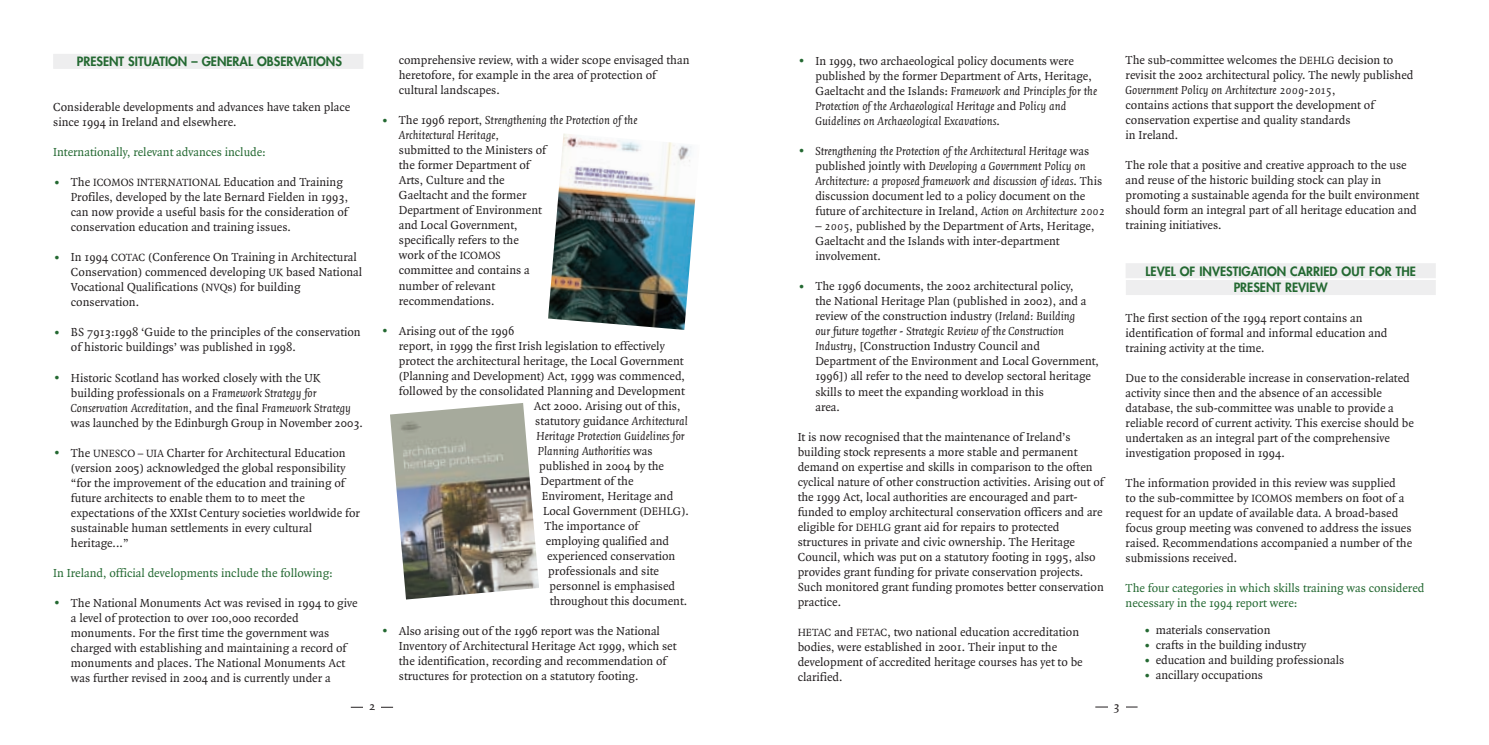
<style>
.page{position:relative;width:1489px;height:745px;background:#fff}
.page>*{position:absolute;margin:0;border:0;box-sizing:border-box;transform-origin:0 0}
.t1{font:12.5px/15px "Quadraat";color:#231f20}
.t2{font:italic 12.5px/15px "Quadraat";color:#231f20}
.t3{font:12.5px/15px "Quadraat";color:#246932}
.t4{font:800 12.5px/16.2px "Futura";color:#246932;text-align:center}
.s1{font-size:17.5px;color:#246932}
.s2{font-size:11.25px}
.s3{font-style:italic}
.s4{font-style:normal;font-size:17.5px;color:#246932}
.s5{font-style:normal}
.s6{font-size:11.88px}
</style>
<div class="page">
<hr style="left:1095px;top:706px;width:42px;height:1px;background:#231f20">
<div style="left:1107px;top:698px;width:18px;height:20px;background:#fff"></div>
<hr style="left:351px;top:706px;width:42px;height:1px;background:#231f20">
<div style="left:363px;top:698px;width:18px;height:20px;background:#fff"></div>
<div style="left:1125px;top:280px;width:310px;height:15px;background:#eeeeef"></div>
<div style="left:1125px;top:263px;width:310px;height:15px;background:#eeeeef"></div>
<div style="left:53px;top:54px;width:310px;height:15px;background:#eeeeef"></div>
<img style="left:548px;top:133px;width:148px;height:197px">
<img style="left:390px;top:403px;width:148px;height:196px">
<p class="t4" style="left:77px;top:53px;width:267px">PRESENT SITUATION – GENERAL OBSERVATIONS</p>
<p class="t1" style="left:53px;top:100px;width:298px">Considerable developments and advances have taken place since 1994 in Ireland and elsewhere.</p>
<p class="t3" style="left:53px;top:145px;width:214px">Internationally, relevant advances include:</p>
<p class="t1" style="left:71px;top:175px;width:279px;text-indent:-18px"><span class="s1">•</span> The <span class="s2">ICOMOS INTERNATIONAL</span> Education and Training Profiles, developed by the late Bernard Fielden in 1993, can now provide a useful basis for the consideration of conservation education and training issues.</p>
<p class="t1" style="left:71px;top:250px;width:293px;text-indent:-18px"><span class="s1">•</span> In 1994 <span class="s2">COTAC</span> (Conference On Training in Architectural Conservation) commenced developing <span class="s2">UK</span> based National Vocational Qualifications (<span class="s2">NVQ</span>s) for building conservation.</p>
<p class="t1" style="left:71px;top:325px;width:291px;text-indent:-18px"><span class="s1">•</span> BS 7913:1998 ‘Guide to the principles of the conservation of historic buildings’ was published in 1998.</p>
<p class="t1" style="left:71px;top:370px;width:294px;text-indent:-18px"><span class="s1">•</span> Historic Scotland has worked closely with the UK building professionals on a <span class="s3">Framework Strategy for Conservation Accreditation</span>, and the final <span class="s3">Framework Strategy </span>was launched by the Edinburgh Group in November 2003.</p>
<p class="t1" style="left:71px;top:445px;width:290px;text-indent:-18px"><span class="s1">•</span> The <span class="s2">UNESCO – UIA</span> Charter for Architectural Education (version 2005) acknowledged the global responsibility “for the improvement of the education and training of future architects to enable them to to meet the expectations of the XXIst Century societies worldwide for sustainable human settlements in every cultural heritage...”</p>
<p class="t3" style="left:53px;top:565px;width:281px">In Ireland, official developments include the following:</p>
<p class="t1" style="left:71px;top:595px;width:288px;text-indent:-18px"><span class="s1">•</span> The National Monuments Act was revised in 1994 to give a level of protection to over 100,000 recorded monuments. For the first time the government was charged with establishing and maintaining a record of monuments and places. The National Monuments Act was further revised in 2004 and is currently under a</p>
<p class="t1" style="left:399px;top:53px;width:292px">comprehensive review, with a wider scope envisaged than heretofore, for example in the area of protection of cultural landscapes.</p>
<p class="t2" style="left:399px;top:113px;width:240px;text-indent:-18px"><span class="s4">•</span> <span class="s5">The 1996 report,</span> Strengthening the Protection of the<br>Architectural Heritage,</p>
<p class="t1" style="left:399px;top:143px;width:149px">submitted to the Ministers of the former Department of<br>Arts, Culture and the<br>Gaeltacht and the former<br>Department of Environment and Local Government, specifically refers to the work of the <span class="s2">ICOMOS </span>committee and contains a number of relevant recommendations.</p>
<p class="t1" style="left:381px;top:323px;width:135px"><span class="s1">•</span> Arising out of the 1996</p>
<p class="t1" style="left:399px;top:338px;width:267px">report, in 1999 the first Irish legislation to effectively</p>
<p class="t1" style="left:399px;top:353px;width:286px">protect the architectural heritage, the Local Government</p>
<p class="t1" style="left:399px;top:368px;width:288px">(Planning and Development) Act, 1999 was commenced,</p>
<p class="t1" style="left:399px;top:383px;width:287px">followed by the consolidated Planning and Development</p>
<p class="t1" style="left:534px;top:398px;width:148px">Act 2000. Arising out of this,</p>
<p class="t1" style="left:535px;top:413px;width:154px">statutory guidance <span class="s3">Architectural</span></p>
<p class="t2" style="left:536px;top:428px;width:150px">Heritage Protection Guidelines for</p>
<p class="t2" style="left:538px;top:443px;width:116px">Planning Authorities <span class="s5">was</span></p>
<p class="t1" style="left:539px;top:458px;width:126px">published in 2004 by the</p>
<p class="t1" style="left:540px;top:473px;width:94px">Department of the</p>
<p class="t1" style="left:541px;top:488px;width:133px">Enviroment, Heritage and</p>
<p class="t1" style="left:543px;top:503px;width:147px">Local Government (<span class="s6">DEHLG</span>).</p>
<p class="t1" style="left:544px;top:518px;width:95px">The importance of</p>
<p class="t1" style="left:545px;top:533px;width:125px">employing qualified and</p>
<p class="t1" style="left:547px;top:548px;width:130px">experienced conservation</p>
<p class="t1" style="left:548px;top:563px;width:112px">professionals and site</p>
<p class="t1" style="left:549px;top:578px;width:127px">personnel is emphasised</p>
<p class="t1" style="left:549px;top:593px;width:139px">throughout this document.</p>
<p class="t1" style="left:399px;top:623px;width:279px;text-indent:-18px"><span class="s1">•</span> Also arising out of the 1996 report was the National Inventory of Architectural Heritage Act 1999, which set the identification, recording and recommendation of structures for protection on a statutory footing.</p>
<p class="t1" style="left:815px;top:54px;width:283px;text-indent:-18px"><span class="s1">•</span> In 1999, two archaeological policy documents were published by the former Department of Arts, Heritage, Gaeltacht and the Islands: <span class="s3">Framework and Principles for the Protection of the Archaeological Heritage</span> and <span class="s3">Policy and Guidelines on Archaeological Excavations</span>.</p>
<p class="t2" style="left:815px;top:144px;width:291px;text-indent:-18px"><span class="s4">•</span> Strengthening the Protection of the Architectural Heritage <span class="s5">was published jointly with</span> Developing a Government Policy on Architecture: a proposed framework and discussion of ideas<span class="s5">. This discussion document led to a policy document on the future of architecture in Ireland,</span> Action on Architecture 2002</p>
<p class="t1" style="left:815px;top:219px;width:280px"><span class="s3">– 2005</span>, published by the Department of Arts, Heritage,<br>Gaeltacht and the Islands with inter-department involvement.</p>
<p class="t1" style="left:815px;top:279px;width:285px;text-indent:-18px"><span class="s1">•</span> The 1996 documents, the 2002 architectural policy,<br>the National Heritage Plan (published in 2002), and a review of the construction industry (<span class="s3">Ireland: Building<br>our future together - Strategic Review of the Construction Industry</span>, [Construction Industry Council and Department of the Environment and Local Government, 1996]) all refer to the need to develop sectoral heritage skills to meet the expanding workload in this<br>area.</p>
<p class="t1" style="left:797px;top:429px;width:308px">It is now recognised that the maintenance of Ireland’s building stock represents a more stable and permanent demand on expertise and skills in comparison to the often cyclical nature of other construction activities. Arising out of the 1999 Act, local authorities are encouraged and part&shy;funded to employ architectural conservation officers and are eligible for <span class="s2">DEHLG</span> grant aid for repairs to protected structures in private and civic ownership. The Heritage Council, which was put on a statutory footing in 1995, also provides grant funding for private conservation projects.<br>Such monitored grant funding promotes better conservation practice.</p>
<p class="t1" style="left:797px;top:624px;width:286px"><span class="s2">HETAC</span> and <span class="s2">FETAC</span>, two national education accreditation bodies, were established in 2001. Their input to the development of accredited heritage courses has yet to be clarified.</p>
<p class="t1" style="left:1125px;top:53px;width:289px">The sub-committee welcomes the <span class="s2">DEHLG</span> decision to revisit the 2002 architectural policy. The newly published <span class="s3">Government Policy on Architecture 2009-2015</span>,<br>contains actions that support the development of conservation expertise and quality standards<br>in Ireland.</p>
<p class="t1" style="left:1125px;top:158px;width:295px">The role that a positive and creative approach to the use and reuse of the historic building stock can play in promoting a sustainable agenda for the built environment should form an integral part of all heritage education and training initiatives.</p>
<p class="t4" style="left:1145px;top:262px;width:272px">LEVEL OF INVESTIGATION CARRIED OUT FOR THE<br>PRESENT REVIEW</p>
<p class="t1" style="left:1125px;top:311px;width:263px">The first section of the 1994 report contains an identification of formal and informal education and training activity at the time.</p>
<p class="t1" style="left:1125px;top:371px;width:290px">Due to the considerable increase in conservation-related activity since then and the absence of an accessible database, the sub-committee was unable to provide a reliable record of current activity. This exercise should be undertaken as an integral part of the comprehensive investigation proposed in 1994.</p>
<p class="t1" style="left:1125px;top:476px;width:288px">The information provided in this review was supplied<br>to the sub-committee by <span class="s2">ICOMOS</span> members on foot of a request for an update of available data. A broad-based focus group meeting was convened to address the issues raised. Recommendations accompanied a number of the submissions received.</p>
<p class="t3" style="left:1125px;top:581px;width:300px">The four categories in which skills training was considered necessary in the 1994 report were:</p>
<p class="t1" style="left:1143px;top:622px;width:129px"><span class="s1">•</span> materials conservation</p>
<p class="t1" style="left:1143px;top:637px;width:164px"><span class="s1">•</span> crafts in the building industry</p>
<p class="t1" style="left:1143px;top:652px;width:202px"><span class="s1">•</span> education and building professionals</p>
<p class="t1" style="left:1143px;top:667px;width:121px"><span class="s1">•</span> ancillary occupations</p>
<p class="t1" style="left:369px;top:698px;width:8px">2</p>
<p class="t1" style="left:1113px;top:698px;width:8px">3</p>
</div>
